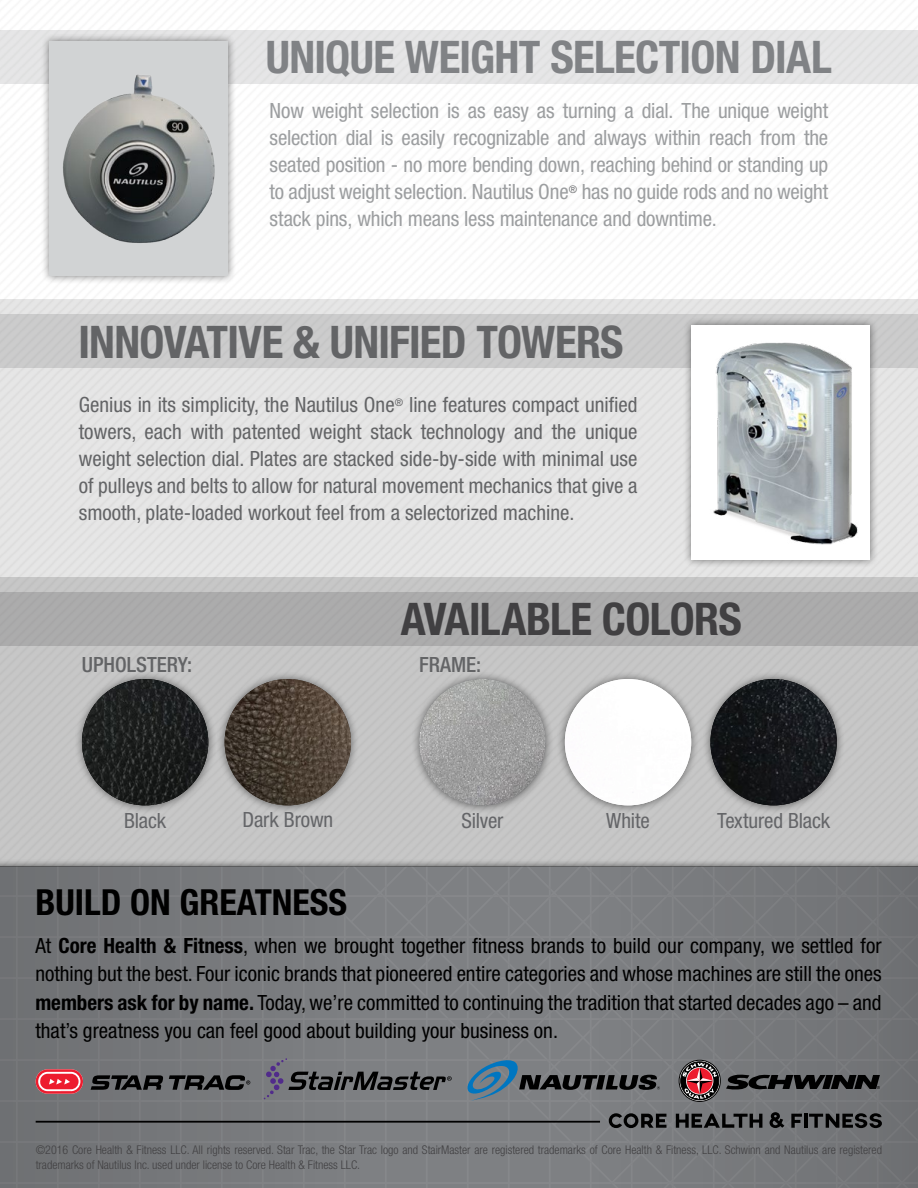
<style>
.page{position:relative;width:918px;height:1188px;background:#fff}
.page>*{position:absolute;margin:0;border:0;box-sizing:border-box;transform-origin:0 0}
.t1{font:700 condensed 45px "Helvetica Neue LT Std";letter-spacing:-.015em;color:#808285}
.t2{font:700 condensed 45px "Helvetica Neue LT Std";letter-spacing:-.015em;color:#636466}
.t3{font:700 condensed 45px "Helvetica Neue LT Std";letter-spacing:-.015em;color:#414042}
.t4{font:700 condensed 36px "Helvetica Neue LT Std";color:#000}
.t5{font:condensed 21px/28.5px "Helvetica Neue LT Std";color:#000;text-align:justify}
.t6{font:condensed 21px/27px "Helvetica Neue LT Std";color:#636466;text-align:justify}
.t7{font:condensed 21px/27px "Helvetica Neue LT Std";letter-spacing:-.01em;color:#9c9ea0;text-align:justify}
.t8{font:condensed 21px "Helvetica Neue LT Std";letter-spacing:-.005em;color:#646568}
.t9{font:500 condensed 21px "Helvetica Neue LT Std";color:#636466}
.t10{font:300 condensed 12px/14.4px "Helvetica Neue LT Std";color:#414042}
.s1{font-weight:700}
</style>
<div class="page">
<div style="left:0;top:866px;width:918px;height:322px;background:#797b7e"></div>
<hr style="left:36px;top:1121px;width:564px;height:2px;background:#000">
<svg style="left:726px;top:1074px;width:154px;height:16px"></svg>
<svg style="left:679px;top:1060px;width:41px;height:41px"></svg>
<div style="left:679px;top:1060px;width:42px;height:42px;border:1px solid #000;border-radius:50%"></div>
<div style="left:680px;top:1061px;width:39px;height:39px;border:1px solid #000;border-radius:50%"></div>
<svg style="left:682px;top:1063px;width:35px;height:36px"></svg>
<svg style="left:466px;top:1057px;width:194px;height:44px"></svg>
<svg style="left:609px;top:1113px;width:57px;height:15px"></svg>
<svg style="left:676px;top:1114px;width:86px;height:14px"></svg>
<svg style="left:769px;top:1112px;width:15px;height:16px"></svg>
<svg style="left:791px;top:1114px;width:11px;height:14px"></svg>
<hr style="left:804px;top:1114px;width:3px;height:14px;background:#000">
<svg style="left:809px;top:1113px;width:73px;height:15px"></svg>
<svg style="left:264px;top:1058px;width:188px;height:41px"></svg>
<svg style="left:91px;top:1075px;width:72px;height:15px"></svg>
<svg style="left:169px;top:1075px;width:81px;height:15px"></svg>
<svg style="left:36px;top:1069px;width:47px;height:25px"></svg>
<div style="left:0;top:577px;width:918px;height:289px;background:#c6c6c6"></div>
<div style="left:0;top:299px;width:918px;height:278px;background:#e5e5e5"></div>
<div style="left:0;top:592px;width:918px;height:54px;background:#ababac"></div>
<div style="left:0;top:314px;width:918px;height:54px;background:#cbcbcc"></div>
<div style="left:0;top:30px;width:918px;height:54px;background:#e5e5e6"></div>
<div style="left:41px;top:33px;width:195px;height:251px;background:#000;opacity:.5"></div>
<img style="left:49px;top:41px;width:179px;height:234px">
<div style="left:683px;top:317px;width:196px;height:251px;background:#000;opacity:.5"></div>
<div style="left:691px;top:325px;width:179px;height:235px;background:#fff"></div>
<img style="left:713px;top:342px;width:145px;height:203px">
<div style="left:216px;top:670px;width:143px;height:144px;background:#000;opacity:.5"></div>
<img style="left:225px;top:679px;width:126px;height:126px;border-radius:63px">
<div style="left:73px;top:670px;width:144px;height:144px;background:#000;opacity:.5"></div>
<img style="left:82px;top:679px;width:126px;height:126px;border-radius:63px">
<div style="left:411px;top:670px;width:143px;height:144px;background:#000;opacity:.5"></div>
<img style="left:419px;top:679px;width:127px;height:126px;border-radius:63px">
<div style="left:702px;top:670px;width:143px;height:144px;background:#000;opacity:.5"></div>
<img style="left:710px;top:679px;width:127px;height:126px;border-radius:63px">
<div style="left:556px;top:670px;width:143px;height:144px;background:#000;opacity:.5"></div>
<div style="left:565px;top:679px;width:126px;height:126px;background:#fefdfe;border-radius:63px"></div>
<h1 class="t1" style="left:266px;top:30px;width:568px">UNIQUE WEIGHT SELECTION DIAL</h1>
<p class="t7" style="left:270px;top:97px;width:560px">Now weight selection is as easy as turning a dial. The unique weight selection dial is easily recognizable and always within reach from the seated position - no more bending down, reaching behind or standing up to adjust weight selection. Nautilus One<sup>®</sup> has no guide rods and no weight stack pins, which means less maintenance and downtime.</p>
<h1 class="t2" style="left:79px;top:314px;width:547px">INNOVATIVE &amp; UNIFIED TOWERS</h1>
<p class="t6" style="left:79px;top:391px;width:560px">Genius in its simplicity, the Nautilus One<sup>®</sup> line features compact unified towers, each with patented weight stack technology and the unique weight selection dial. Plates are stacked side-by-side with minimal use of pulleys and belts to allow for natural movement mechanics that give a smooth, plate-loaded workout feel from a selectorized machine.</p>
<h1 class="t3" style="left:401px;top:592px;width:342px">AVAILABLE COLORS</h1>
<p class="t9" style="left:82px;top:652px;width:112px">UPHOLSTERY:</p>
<p class="t9" style="left:419px;top:652px;width:64px">FRAME:</p>
<p class="t8" style="left:124px;top:808px;width:43px">Black</p>
<p class="t8" style="left:243px;top:808px;width:92px">Dark Brown</p>
<p class="t8" style="left:461px;top:808px;width:43px">Silver</p>
<p class="t8" style="left:606px;top:808px;width:45px">White</p>
<p class="t8" style="left:717px;top:808px;width:114px">Textured Black</p>
<h2 class="t4" style="left:35px;top:880px;width:313px">BUILD ON GREATNESS</h2>
<p class="t5" style="left:35px;top:931px;width:848px">At <span class="s1">Core Health &amp; Fitness</span>, when we brought together fitness brands to build our company, we settled for nothing but the best. Four iconic brands that pioneered entire categories and whose machines are still the ones <span class="s1">members ask for by name.</span> Today, we’re committed to continuing the tradition that started decades ago – and that’s greatness you can feel good about building your business on.</p>
<p class="t10" style="left:36px;top:1143px;width:848px">©2016 Core Health &amp; Fitness LLC. All rights reserved. Star Trac, the Star Trac logo and StairMaster are registered trademarks of Core Health &amp; Fitness, LLC. Schwinn and Nautilus are registered trademarks of Nautilus Inc. used under license to Core Health &amp; Fitness LLC.</p>
</div>
